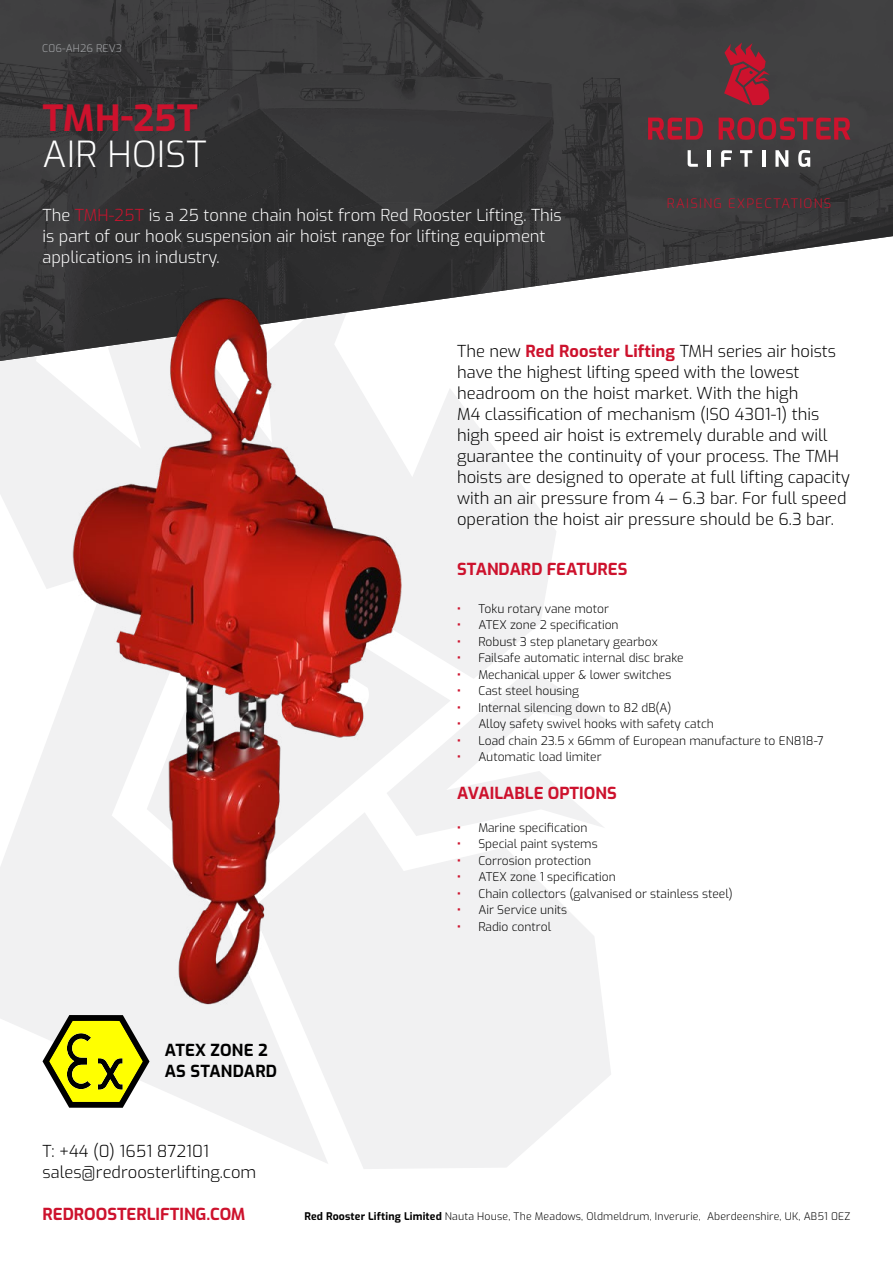
<style>
.page{position:relative;width:893px;height:1263px;background:#fff}
.page>*{position:absolute;margin:0;border:0;box-sizing:border-box;transform-origin:0 0}
.t1{font:300 36px "Exo";letter-spacing:.01em;color:#fff}
.t2{font:700 36px "Exo";letter-spacing:.01em;color:#cd122d}
.t3{font:300 16.5px/21px "Exo";color:#000}
.t4{font:300 16.5px/21px "Exo";color:#fff}
.t5{font:700 16.5px "Exo";color:#cd122d}
.t6{font:700 16.5px/21px "Exo";letter-spacing:.01em;color:#000}
.t7{font:300 13.05px "Exo";letter-spacing:.1em;color:#cd122d}
.t8{font:300 12px "Exo";color:#000}
.t9{font:300 10.5px "Exo";letter-spacing:.015em;color:#000}
.t10{font:300 10.5px "Exo";letter-spacing:.01em;color:#a7a9ac}
.s1{color:#cd122d}
.s2{font-weight:700;color:#cd122d}
.s3{font-weight:700}
</style>
<div class="page">
<svg style="left:541px;top:679px;width:74px;height:133px"></svg>
<svg style="left:328px;top:812px;width:283px;height:357px;fill:#f1f1f2"></svg>
<svg style="left:0;top:362px;width:556px;height:317px"></svg>
<svg style="left:0;top:563px;width:328px;height:600px"></svg>
<img style="left:0;top:0;width:893px;height:362px">
<img style="left:14px;top:290px;width:527px;height:725px">
<svg style="left:39px;top:1012px;width:114px;height:101px"></svg>
<svg style="left:648px;top:118px;width:55px;height:22px"></svg>
<svg style="left:719px;top:117px;width:131px;height:23px;background:#832a37"></svg>
<svg style="left:688px;top:150px;width:10px;height:17px"></svg>
<hr style="left:708px;top:150px;width:3px;height:17px;background:#fff">
<svg style="left:721px;top:150px;width:11px;height:17px"></svg>
<svg style="left:740px;top:150px;width:12px;height:17px"></svg>
<hr style="left:762px;top:150px;width:3px;height:17px;background:#fff">
<svg style="left:775px;top:150px;width:13px;height:17px"></svg>
<svg style="left:798px;top:150px;width:12px;height:17px"></svg>
<svg style="left:724px;top:43px;width:46px;height:62px;background:#912535"></svg>
<p class="t10" style="left:42px;top:41px;width:81px">C06-AH26 REV3</p>
<h1 class="t2" style="left:43px;top:91px;width:157px">TMH-25T</h1>
<h1 class="t1" style="left:43px;top:127px;width:166px">AIR HOIST</h1>
<h2 class="t4" style="left:43px;top:203px;width:521px">The <span class="s1">TMH-25T</span> is a 25 tonne chain hoist from Red Rooster Lifting. This is part of our hook suspension air hoist range for lifting equipment applications in industry.</h2>
<p class="t7" style="left:667px;top:194px;width:166px">RAISING EXPECTATIONS</p>
<p class="t3" style="left:457px;top:339px;width:394px">The new <span class="s2">Red Rooster Lifting</span> TMH series air hoists have the highest lifting speed with the lowest headroom on the hoist market. With the high<br>M4 classification of mechanism (ISO 4301-1) this high speed air hoist is extremely durable and will guarantee the continuity of your process. The TMH hoists are designed to operate at full lifting capacity with an air pressure from 4 – 6.3 bar. For full speed operation the hoist air pressure should be 6.3 bar.</p>
<h2 class="t5" style="left:457px;top:557px;width:172px">STANDARD FEATURES</h2>
<p class="t8" style="left:457px;top:599px;width:153px"><span class="s2">•</span> Toku rotary vane motor</p>
<p class="t8" style="left:457px;top:616px;width:163px"><span class="s2">•</span> ATEX zone 2 specification</p>
<p class="t8" style="left:457px;top:632px;width:202px"><span class="s2">•</span> Robust 3 step planetary gearbox</p>
<p class="t8" style="left:457px;top:649px;width:228px"><span class="s2">•</span> Failsafe automatic internal disc brake</p>
<p class="t8" style="left:457px;top:665px;width:216px"><span class="s2">•</span> Mechanical upper &amp; lower switches</p>
<p class="t8" style="left:457px;top:682px;width:123px"><span class="s2">•</span> Cast steel housing</p>
<p class="t8" style="left:457px;top:698px;width:216px"><span class="s2">•</span> Internal silencing down to 82 dB(A)</p>
<p class="t8" style="left:457px;top:715px;width:258px"><span class="s2">•</span> Alloy safety swivel hooks with safety catch</p>
<p class="t8" style="left:457px;top:731px;width:368px"><span class="s2">•</span> Load chain 23.5 x 66mm of European manufacture to EN818-7</p>
<p class="t8" style="left:457px;top:748px;width:146px"><span class="s2">•</span> Automatic load limiter</p>
<h2 class="t5" style="left:457px;top:780px;width:161px">AVAILABLE OPTIONS</h2>
<p class="t8" style="left:457px;top:818px;width:132px"><span class="s2">•</span> Marine specification</p>
<p class="t8" style="left:457px;top:835px;width:142px"><span class="s2">•</span> Special paint systems</p>
<p class="t8" style="left:457px;top:851px;width:136px"><span class="s2">•</span> Corrosion protection</p>
<p class="t8" style="left:457px;top:868px;width:160px"><span class="s2">•</span> ATEX zone 1 specification</p>
<p class="t8" style="left:457px;top:884px;width:277px"><span class="s2">•</span> Chain collectors (galvanised or stainless steel)</p>
<p class="t8" style="left:457px;top:901px;width:112px"><span class="s2">•</span> Air Service units</p>
<p class="t8" style="left:457px;top:917px;width:96px"><span class="s2">•</span> Radio control</p>
<h2 class="t6" style="left:165px;top:1038px;width:114px">ATEX ZONE 2<br>AS STANDARD</h2>
<h2 class="t3" style="left:43px;top:1139px;width:215px">T: +44 (0) 1651 872101 sales@redroosterlifting.com</h2>
<h2 class="t5" style="left:43px;top:1201px;width:204px">REDROOSTERLIFTING.COM</h2>
<p class="t9" style="left:304px;top:1209px;width:548px"><span class="s3">Red Rooster Lifting Limited</span> Nauta House, The Meadows, Oldmeldrum, Inverurie, Aberdeenshire, UK, AB51 0EZ</p>
</div>
